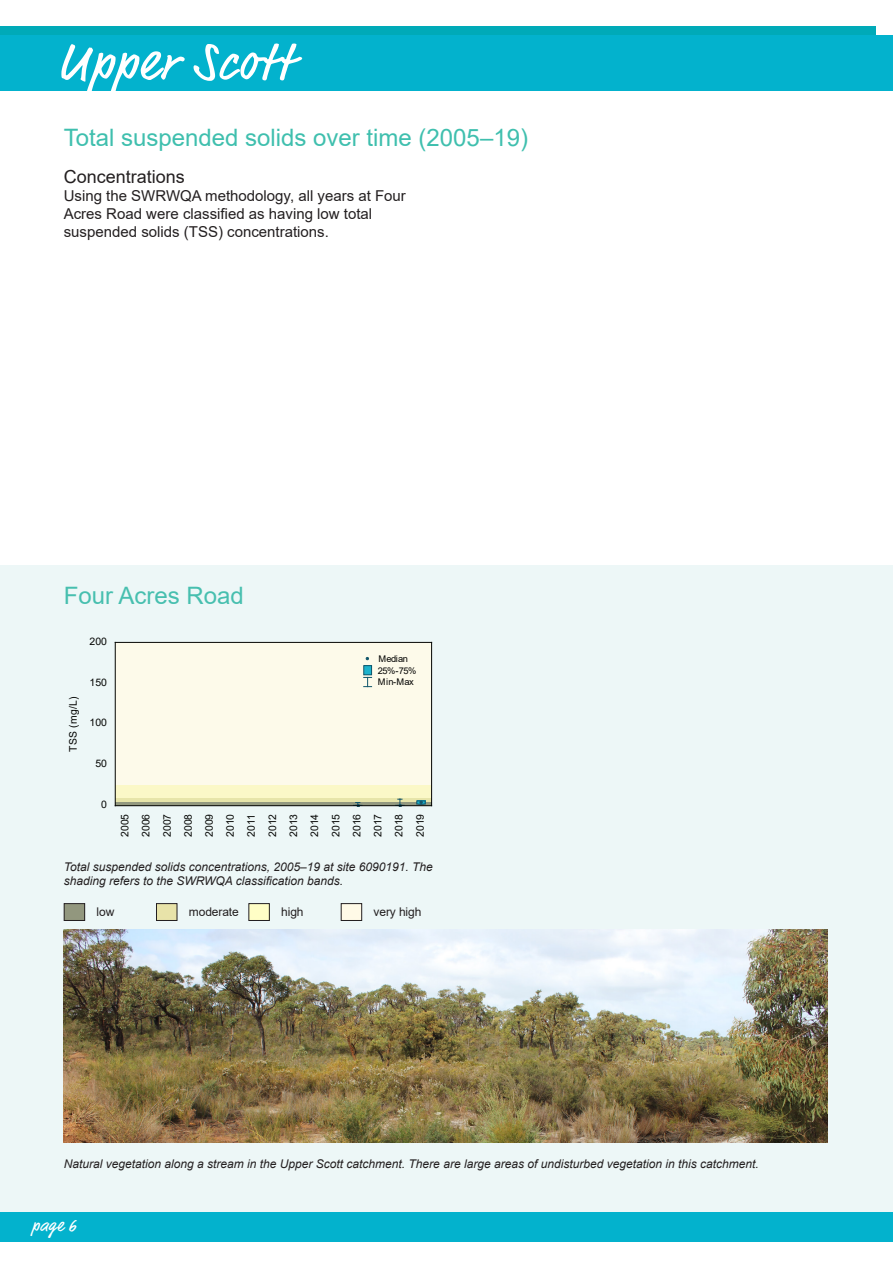
<style>
.page{position:relative;width:893px;height:1263px;background:#fff}
.page>*{position:absolute;margin:0;border:0;box-sizing:border-box;transform-origin:0 0}
.t1{font:54px "Market Web";letter-spacing:.03em;color:#fff}
.heading1{font:24px "Arial";color:#3fbfae}
.body_copy{font:24px "Arial";color:#47bfaf}
.sub-heading{font:18px "Arial";color:#231f20}
.t2{font:18px "Market Web";color:#fff}
.body_copy-2{font:15px/18px "Arial";color:#231f20}
.t3{font:italic 12px/14.4px "Arial";color:#231f20}
.t4{font:12px "Arial";letter-spacing:-.01em;color:#231f20}
.t5{font:10.5px/21.1px "Arial";color:#040503;text-align:justify}
.t6{font:10.35px "Arial";color:#040503}
.t7{font:9.15px/11.9px "Arial";letter-spacing:-.055em;color:#050504}
</style>
<div class="page">
<div style="left:0;top:566px;width:893px;height:646px;background:#edf7f7"></div>
<div style="left:0;top:27px;width:875px;height:64px;background:#00aab8"></div>
<div style="left:0;top:35px;width:893px;height:56px;background:#03b2cd"></div>
<hr style="left:115px;top:802px;width:317px;height:4px;background:#92987f">
<div style="left:115px;top:797px;width:317px;height:5px;background:#e7e5a9"></div>
<div style="left:115px;top:785px;width:317px;height:12px;background:#fbf8c7"></div>
<div style="left:115px;top:642px;width:317px;height:143px;background:#fdfaea"></div>
<div style="left:364px;top:666px;width:8px;height:9px;background:#1cb2cc"></div>
<div style="left:363px;top:665px;width:9px;height:10px;border:1px solid #10566b"></div>
<svg style="left:364px;top:677px;width:8px;height:10px"></svg>
<svg style="left:353px;top:802px;width:9px;height:5px"></svg>
<svg style="left:396px;top:799px;width:8px;height:8px"></svg>
<div style="left:416px;top:800px;width:10px;height:4px;border:1px solid #14556a"></div>
<svg style="left:417px;top:800px;width:8px;height:5px"></svg>
<hr style="left:115px;top:805px;width:317px;height:1px;background:#040503">
<hr style="left:115px;top:642px;width:317px;height:1px;background:#040503">
<hr style="left:115px;top:642px;width:1px;height:164px;background:#040503">
<hr style="left:431px;top:642px;width:1px;height:164px;background:#040503">
<div style="left:0;top:1212px;width:893px;height:30px;background:#03b2cd"></div>
<img style="left:64px;top:929px;width:764px;height:213px">
<div style="left:341px;top:903px;width:21px;height:17px;background:#fffae7"></div>
<div style="left:341px;top:903px;width:21px;height:18px;border:1px solid #231f20"></div>
<div style="left:249px;top:903px;width:20px;height:17px;background:#fffec6"></div>
<div style="left:248px;top:903px;width:22px;height:18px;border:1px solid #231f20"></div>
<div style="left:156px;top:903px;width:21px;height:17px;background:#e8e3a9"></div>
<div style="left:156px;top:903px;width:21px;height:18px;border:1px solid #231f20"></div>
<div style="left:64px;top:903px;width:21px;height:17px;background:#92977e"></div>
<div style="left:64px;top:903px;width:21px;height:18px;border:1px solid #231f20"></div>
<p class="t1" style="left:57px;top:30px;width:236px">Upper Scott</p>
<p class="heading1" style="left:64px;top:121px;width:466px">Total suspended solids over time (2005–19)</p>
<p class="sub-heading" style="left:64px;top:164px;width:123px">Concentrations</p>
<p class="body_copy-2" style="left:64px;top:187px;width:344px">Using the SWRWQA methodology, all years at Four<br>Acres Road were classified as having low total suspended solids (TSS) concentrations.</p>
<p class="body_copy" style="left:64px;top:579px;width:182px">Four Acres Road</p>
<p class="t6" style="left:90px;top:634px;width:19px">200</p>
<p class="t5" style="left:62px;top:752px;width:57px;rotate:-90deg">TSS (mg/L)</p>
<p class="t6" style="left:90px;top:675px;width:19px">150</p>
<p class="t6" style="left:90px;top:716px;width:19px">100</p>
<p class="t6" style="left:95px;top:756px;width:13px">50</p>
<p class="t6" style="left:101px;top:797px;width:7px">0</p>
<p class="t7" style="left:378px;top:653px;width:40px">Median<br>25%-75%<br>Min-Max</p>
<p class="t5" style="left:114px;top:837px;width:25px;rotate:-90deg">2005<br>2006<br>2007<br>2008<br>2009<br>2010<br>2011<br>2012<br>2013<br>2014<br>2015<br>2016<br>2017<br>2018<br>2019</p>
<p class="t3" style="left:64px;top:859px;width:371px">Total suspended solids concentrations, 2005–19 at site 6090191. The shading refers to the SWRWQA classification bands.</p>
<p class="t4" style="left:97px;top:904px;width:19px">low</p>
<p class="t4" style="left:189px;top:904px;width:51px">moderate</p>
<p class="t4" style="left:281px;top:904px;width:24px">high</p>
<p class="t4" style="left:374px;top:904px;width:49px">very high</p>
<p class="t3" style="left:64px;top:1157px;width:697px">Natural vegetation along a stream in the Upper Scott catchment. There are large areas of undisturbed vegetation in this catchment.</p>
<p class="t2" style="left:32px;top:1215px;width:46px">page 6</p>
</div>
